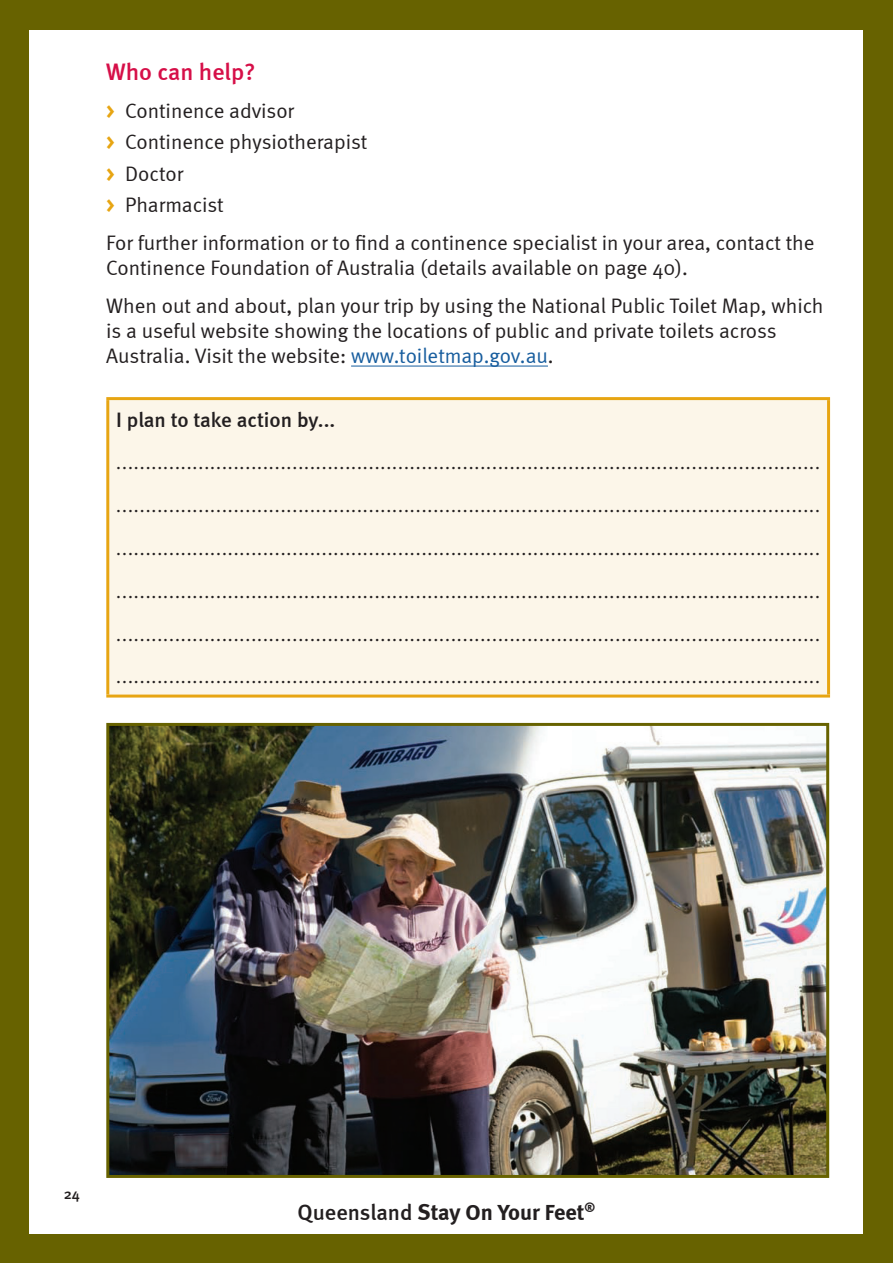
<style>
.page{position:relative;width:893px;height:1263px;background:#676200}
.page>*{position:absolute;margin:0;border:0;box-sizing:border-box;transform-origin:0 0}
.t1{font:500 23.85px "Meta";color:#d60f48}
.t2{font:700 22.35px "Meta";color:#231f20}
.t3{font:20.85px/25px "Meta Normal";color:#231f20}
.t4{font:500 20.85px "Meta";color:#231f20}
.t5{font:18px "Meta Normal";color:#231f20}
.t6{font:500 15px "Meta";color:#231f20}
.s1{font-family:"Meta";font-weight:700;color:#e7a512}
.s2{color:#175d9e}
.s3{font-weight:500}
</style>
<div class="page">
<div style="left:30px;top:30px;width:833px;height:1203px;background:#fff"></div>
<hr style="left:351px;top:366px;width:197px;height:1px;background:#175d9e">
<div style="left:108px;top:399px;width:721px;height:297px;background:#fcf6e9"></div>
<hr style="left:106px;top:397px;width:724px;height:3px;background:#e7a512">
<hr style="left:106px;top:400px;width:3px;height:294px;background:#e7a512">
<hr style="left:827px;top:400px;width:3px;height:294px;background:#e7a512">
<hr style="left:106px;top:694px;width:724px;height:3px;background:#e7a512">
<img style="left:110px;top:727px;width:715px;height:447px">
<div style="left:106px;top:723px;width:723px;height:455px;border:3px solid #676200"></div>
<p class="t1" style="left:106px;top:58px;width:151px">Who can help?</p>
<p class="t3" style="left:106px;top:98px;width:189px"><span class="s1">&gt;</span> Continence advisor</p>
<p class="t3" style="left:106px;top:129px;width:263px"><span class="s1">&gt;</span> Continence physiotherapist</p>
<p class="t3" style="left:106px;top:161px;width:79px"><span class="s1">&gt;</span> Doctor</p>
<p class="t3" style="left:106px;top:192px;width:119px"><span class="s1">&gt;</span> Pharmacist</p>
<p class="t3" style="left:106px;top:230px;width:710px">For further information or to find a continence specialist in your area, contact the<br>Continence Foundation of Australia (details available on page 40).</p>
<p class="t3" style="left:106px;top:293px;width:719px">When out and about, plan your trip by using the National Public Toilet Map, which is a useful website showing the locations of public and private toilets across<br>Australia. Visit the website: <span class="s2">www.toiletmap.gov.au</span>.</p>
<p class="t4" style="left:116px;top:407px;width:220px">I plan to take action by...</p>
<p class="t5" style="left:116px;top:453px;width:705px">........................................................................................................................</p>
<p class="t5" style="left:116px;top:495px;width:705px">........................................................................................................................</p>
<p class="t5" style="left:116px;top:538px;width:705px">........................................................................................................................</p>
<p class="t5" style="left:116px;top:581px;width:705px">........................................................................................................................</p>
<p class="t5" style="left:116px;top:624px;width:705px">........................................................................................................................</p>
<p class="t5" style="left:116px;top:667px;width:705px">........................................................................................................................</p>
<p class="t6" style="left:64px;top:1185px;width:18px">24</p>
<p class="t2" style="left:298px;top:1199px;width:299px"><span class="s3">Queensland</span> Stay On Your Feet<sup>®</sup></p>
</div>
